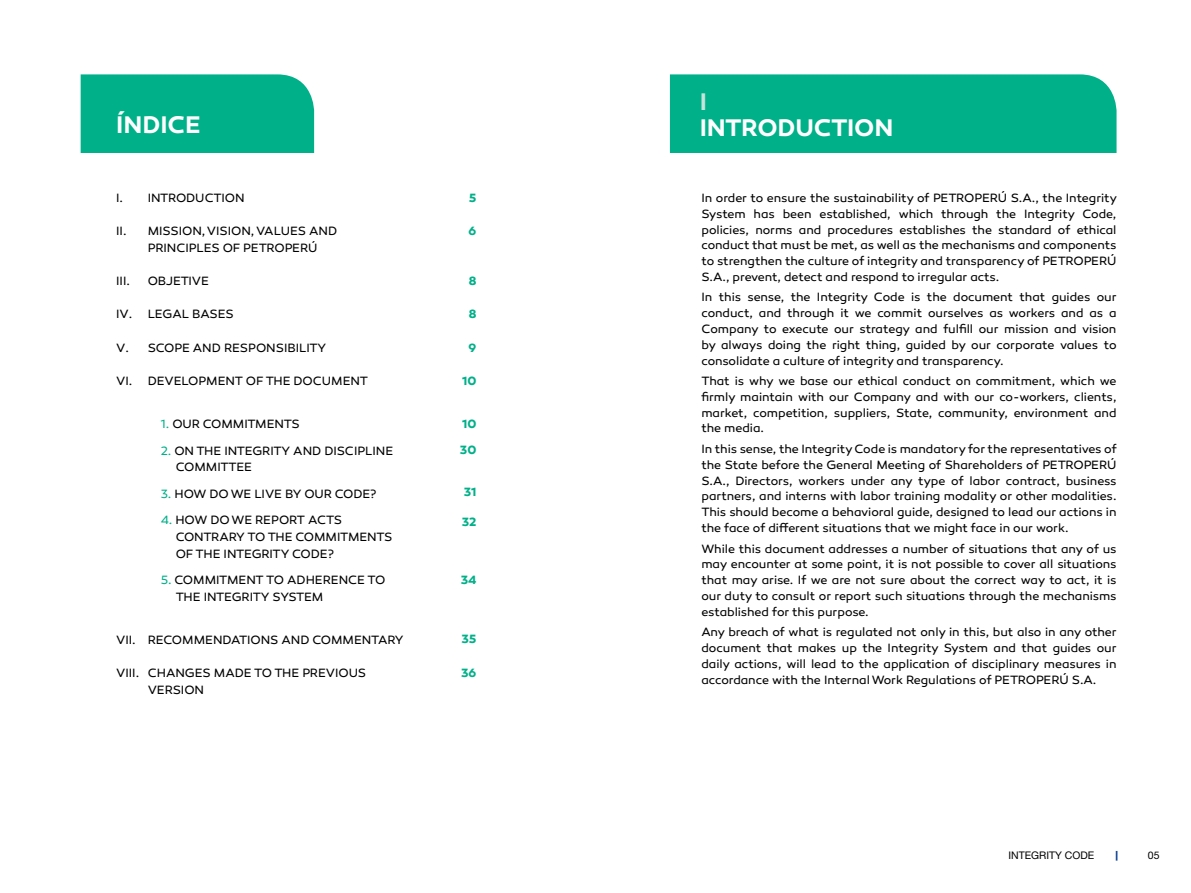
<style>
.page{position:relative;width:1191px;height:893px;background:#fff}
.page>*{position:absolute;margin:0;border:0;box-sizing:border-box;transform-origin:0 0}
.t1{font:600 24.5px "Canaro";letter-spacing:-.01em;color:#fff}
.t2{font:600 24.5px "Canaro";color:#c7e4db}
.t3{font:12.25px/15.8px "Canaro";letter-spacing:-.005em;color:#000;text-align:justify}
.t4{font:700 12.25px/26.2px "Canaro";letter-spacing:-.005em;color:#00b089}
.t5{font:10.5px "Helvetica Neue LT Std";color:#000}
.s1{color:#00b089}
</style>
<div class="page">
<svg style="left:1115px;top:851px;width:2px;height:10px"></svg>
<div style="left:81px;top:74px;width:233px;height:79px;background:#00b089"></div>
<div style="left:670px;top:74px;width:446px;height:79px;background:#00b089"></div>
<h1 class="t1" style="left:116px;top:110px;width:86px">ÍNDICE</h1>
<p class="t3" style="left:116px;top:190px;width:130px">I. INTRODUCTION</p>
<p class="t3" style="left:148px;top:223px;width:191px;line-height:16.6px;text-indent:-31px">II. MISSION, VISION, VALUES AND<br>PRINCIPLES OF PETROPERÚ</p>
<p class="t3" style="left:116px;top:273px;width:15px">III.</p>
<p class="t3" style="left:148px;top:273px;width:63px">OBJETIVE</p>
<p class="t3" style="left:116px;top:306px;width:119px">IV. LEGAL BASES</p>
<p class="t3" style="left:116px;top:340px;width:211px">V. SCOPE AND RESPONSIBILITY</p>
<p class="t3" style="left:116px;top:373px;width:253px">VI. DEVELOPMENT OF THE DOCUMENT</p>
<p class="t3" style="left:161px;top:416px;width:140px"><span class="s1">1.</span> OUR COMMITMENTS</p>
<p class="t3" style="left:176px;top:442px;width:219px;line-height:16.6px;text-indent:-15px"><span class="s1">2.</span> ON THE INTEGRITY AND DISCIPLINE<br>COMMITTEE</p>
<p class="t3" style="left:161px;top:486px;width:217px"><span class="s1">3.</span> HOW DO WE LIVE BY OUR CODE?</p>
<p class="t3" style="left:176px;top:512px;width:218px;line-height:16.6px;text-align:left;text-indent:-15px"><span class="s1">4.</span> HOW DO WE REPORT ACTS<br>CONTRARY TO THE COMMITMENTS<br>OF THE INTEGRITY CODE?</p>
<p class="t3" style="left:176px;top:572px;width:211px;line-height:16.6px;text-indent:-15px"><span class="s1">5.</span> COMMITMENT TO ADHERENCE TO<br>THE INTEGRITY SYSTEM</p>
<p class="t3" style="left:116px;top:632px;width:289px">VII. RECOMMENDATIONS AND COMMENTARY</p>
<p class="t3" style="left:148px;top:665px;width:220px;line-height:16.6px;text-indent:-31px">VIII. CHANGES MADE TO THE PREVIOUS<br>VERSION</p>
<p class="t4" style="left:469px;top:185px;width:9px">5</p>
<p class="t4" style="left:468px;top:218px;width:9px">6</p>
<p class="t4" style="left:469px;top:268px;width:9px">8</p>
<p class="t4" style="left:469px;top:301px;width:9px">8</p>
<p class="t4" style="left:468px;top:334px;width:9px">9</p>
<p class="t4" style="left:462px;top:368px;width:16px">10</p>
<p class="t4" style="left:460px;top:411px;width:18px">10<br>30</p>
<p class="t4" style="left:464px;top:479px;width:14px">31</p>
<p class="t4" style="left:462px;top:509px;width:16px">32</p>
<p class="t4" style="left:461px;top:566px;width:17px">34</p>
<p class="t4" style="left:461px;top:626px;width:17px">35</p>
<p class="t4" style="left:461px;top:659px;width:17px">36</p>
<h1 class="t2" style="left:699px;top:86px;width:9px">I</h1>
<h1 class="t1" style="left:699px;top:113px;width:195px">INTRODUCTION</h1>
<p class="t3" style="left:701px;top:190px;width:417px">In order to ensure the sustainability of PETROPERÚ S.A., the Integrity System has been established, which through the Integrity Code, policies, norms and procedures establishes the standard of ethical conduct that must be met, as well as the mechanisms and components to strengthen the culture of integrity and transparency of PETROPERÚ S.A., prevent, detect and respond to irregular acts.</p>
<p class="t3" style="left:701px;top:290px;width:417px">In this sense, the Integrity Code is the document that guides our conduct, and through it we commit ourselves as workers and as a Company to execute our strategy and fulfill our mission and vision by always doing the right thing, guided by our corporate values to consolidate a culture of integrity and transparency.</p>
<p class="t3" style="left:701px;top:373px;width:416px">That is why we base our ethical conduct on commitment, which we firmly maintain with our Company and with our co-workers, clients, market, competition, suppliers, State, community, environment and the media.</p>
<p class="t3" style="left:701px;top:441px;width:417px">In this sense, the Integrity Code is mandatory for the representatives of the State before the General Meeting of Shareholders of PETROPERÚ S.A., Directors, workers under any type of labor contract, business partners, and interns with labor training modality or other modalities.<br>This should become a behavioral guide, designed to lead our actions in the face of different situations that we might face in our work.</p>
<p class="t3" style="left:701px;top:541px;width:417px">While this document addresses a number of situations that any of us may encounter at some point, it is not possible to cover all situations that may arise. If we are not sure about the correct way to act, it is our duty to consult or report such situations through the mechanisms established for this purpose.</p>
<p class="t3" style="left:701px;top:624px;width:417px">Any breach of what is regulated not only in this, but also in any other document that makes up the Integrity System and that guides our daily actions, will lead to the application of disciplinary measures in accordance with the Internal Work Regulations of PETROPERÚ S.A.</p>
<p class="t5" style="left:1008px;top:849px;width:87px">INTEGRITY CODE</p>
<p class="t5" style="left:1148px;top:849px;width:13px">05</p>
</div>
